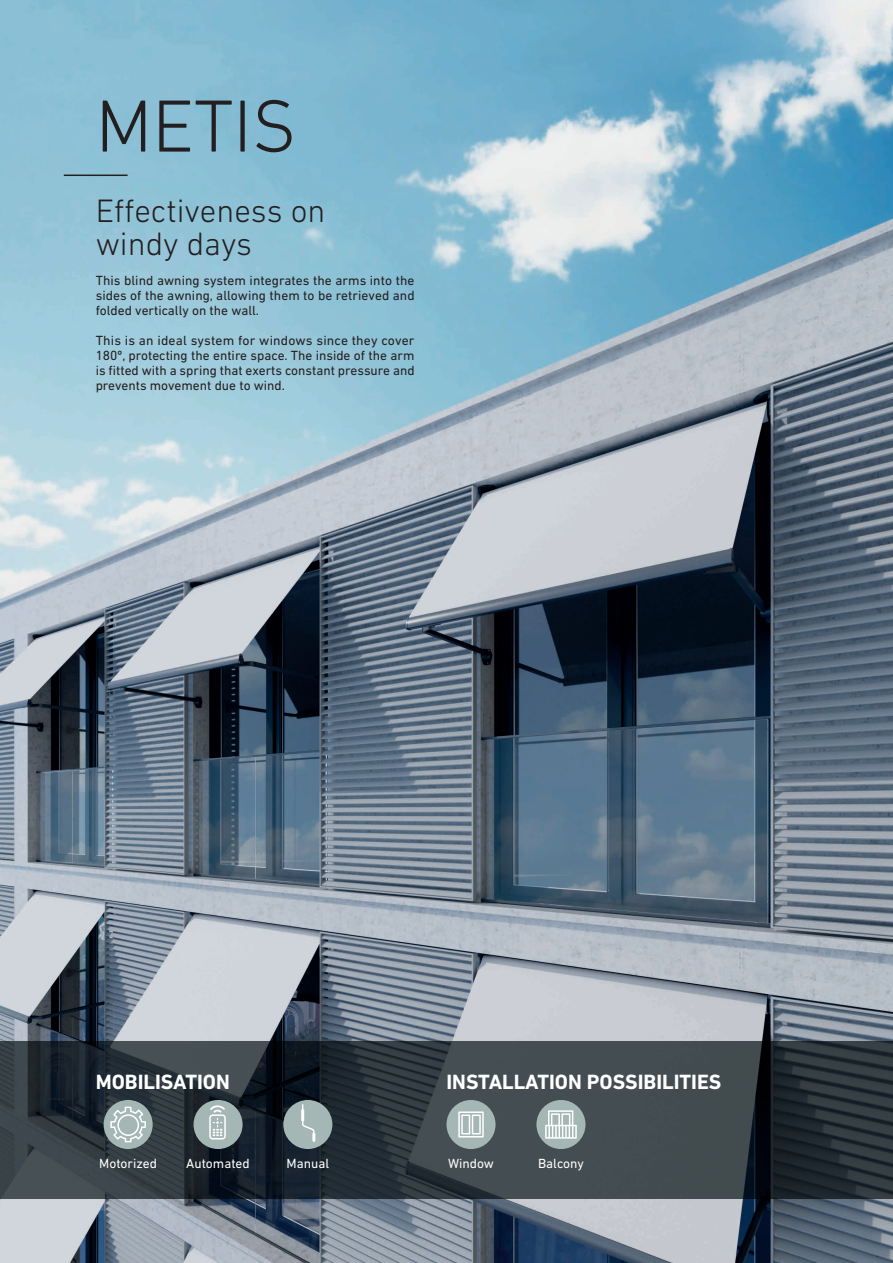
<style>
.page{position:relative;width:893px;height:1263px;background:#fff}
.page>*{position:absolute;margin:0;border:0;box-sizing:border-box;transform-origin:0 0}
._0_0_2_Titulo_Modelo{font:300 75px "DIN Next LT Pro";color:#231f20}
._0_1_1_Claim_Modelo{font:300 33px/33px "DIN Next LT Pro";color:#231f20}
._0_2_2_Titulo_2_Nive{font:700 21px "DIN Next LT Pro";color:#fff}
._0_3_Texto_General{font:13.5px/15px "DIN Next LT Pro";color:#231f20;text-align:justify}
._0_4_Texto_General{font:13.5px "DIN Next LT Pro";color:#fff}
</style>
<div class="page">
<img style="left:0;top:0;width:893px;height:1263px">
<hr style="left:64px;top:175px;width:64px;height:1px;background:#231f20">
<svg style="left:0;top:1041px;width:893px;height:158px;background:#2f393f"></svg>
<div style="left:104px;top:1100px;width:49px;height:49px;background:#a4b7b4;border-radius:50%"></div>
<svg style="left:110px;top:1106px;width:36px;height:36px"></svg>
<div style="left:194px;top:1100px;width:49px;height:49px;background:#a4b7b4;border-radius:50%"></div>
<svg style="left:209px;top:1105px;width:17px;height:34px"></svg>
<div style="left:283px;top:1100px;width:49px;height:49px;background:#a4b7b4;border-radius:50%"></div>
<svg style="left:301px;top:1104px;width:14px;height:38px"></svg>
<div style="left:446px;top:1100px;width:50px;height:49px;background:#a4b7b4;border-radius:50%"></div>
<svg style="left:458px;top:1111px;width:26px;height:26px"></svg>
<div style="left:536px;top:1100px;width:49px;height:49px;background:#a4b7b4;border-radius:50%"></div>
<svg style="left:545px;top:1110px;width:32px;height:29px"></svg>
<p class="_0_0_2_Titulo_Modelo" style="left:96px;top:83px;width:202px">METIS</p>
<p class="_0_1_1_Claim_Modelo" style="left:96px;top:194px;width:231px">Effectiveness on windy days</p>
<p class="_0_3_Texto_General" style="left:96px;top:273px;width:320px">This blind awning system integrates the arms into the sides of the awning, allowing them to be retrieved and folded vertically on the wall.</p>
<p class="_0_3_Texto_General" style="left:96px;top:333px;width:320px">This is an ideal system for windows since they cover 180º, protecting the entire space. The inside of the arm is fitted with a spring that exerts constant pressure and prevents movement due to wind.</p>
<p class="_0_2_2_Titulo_2_Nive" style="left:96px;top:1069px;width:136px">MOBILISATION</p>
<p class="_0_2_2_Titulo_2_Nive" style="left:446px;top:1069px;width:276px">INSTALLATION POSSIBILITIES</p>
<p class="_0_4_Texto_General" style="left:99px;top:1155px;width:59px">Motorized</p>
<p class="_0_4_Texto_General" style="left:186px;top:1155px;width:65px">Automated</p>
<p class="_0_4_Texto_General" style="left:287px;top:1155px;width:44px">Manual</p>
<p class="_0_4_Texto_General" style="left:448px;top:1155px;width:48px">Window</p>
<p class="_0_4_Texto_General" style="left:538px;top:1155px;width:47px">Balcony</p>
</div>
